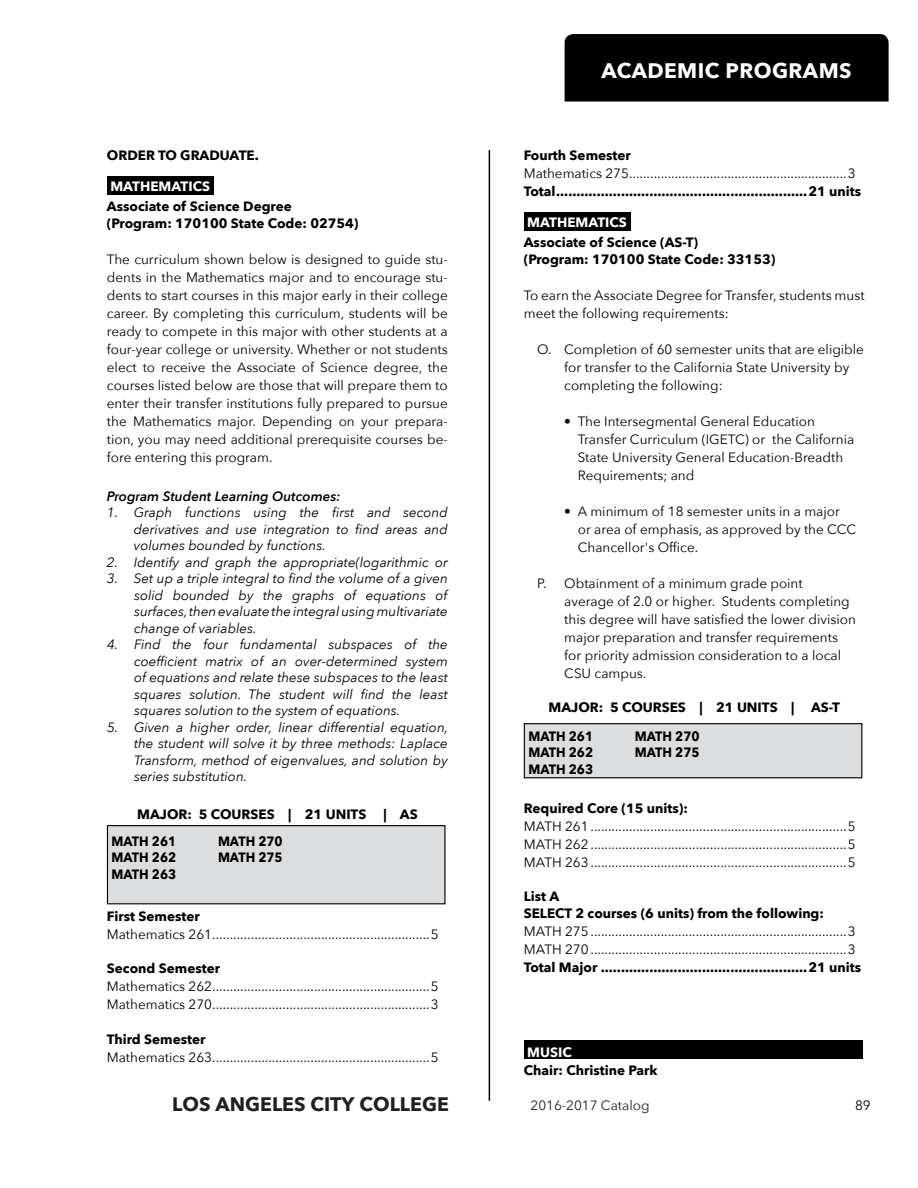
<style>
.page{position:relative;width:918px;height:1188px;background:#fff}
.page>*{position:absolute;margin:0;border:0;box-sizing:border-box;transform-origin:0 0}
.t1{font:700 21px "Avenir Next";letter-spacing:.02em;color:#fff}
.t2{font:700 19.5px "Avenir Next";color:#221f1f}
.t3{font:13.5px/18px "Avenir Next";color:#000}
.t4{font:italic 13.5px/16.5px "Avenir Next";color:#000;text-align:justify}
.t5{font:700 13.5px/16.5px "Avenir Next";color:#000}
.t6{font:700 13.5px "Avenir Next";color:#000;scale:.93 1}
.t7{font:italic 600 13.5px "Avenir Next";color:#000}
.t8{font:700 13.5px "Avenir Next";color:#fff}
.t9{font:13.5px "Avenir Next";color:#221f1f}
</style>
<div class="page">
<hr style="left:489px;top:150px;width:1px;height:951px;background:#000">
<div style="left:565px;top:34px;width:324px;height:68px;background:#000"></div>
<div style="left:107px;top:177px;width:106px;height:18px;background:#000"></div>
<div style="left:107px;top:826px;width:338px;height:78px;background:#dcddde"></div>
<div style="left:107px;top:825px;width:339px;height:79px;border:1px solid #000"></div>
<div style="left:524px;top:213px;width:106px;height:18px;background:#000"></div>
<div style="left:524px;top:724px;width:338px;height:54px;background:#dcddde"></div>
<div style="left:524px;top:723px;width:338px;height:55px;border:1px solid #000"></div>
<div style="left:524px;top:1041px;width:339px;height:18px;background:#000"></div>
<p class="t5" style="left:107px;top:147px;width:153px">ORDER TO GRADUATE.</p>
<p class="t8" style="left:110px;top:175px;width:101px">MATHEMATICS</p>
<p class="t5" style="left:107px;top:198px;width:253px">Associate of Science Degree (Program: 170100 State Code: 02754)</p>
<p class="t3" style="left:107px;top:250px;width:342px;text-align:justify">The curriculum shown below is designed to guide stu&shy;dents in the Mathematics major and to encourage stu&shy;dents to start courses in this major early in their college career. By completing this curriculum, students will be ready to compete in this major with other students at a four-year college or university. Whether or not students elect to receive the Associate of Science degree, the courses listed below are those that will prepare them to enter their transfer institutions fully prepared to pursue the Mathematics major. Depending on your prepara&shy;tion, you may need additional prerequisite courses be&shy;fore entering this program.</p>
<p class="t7" style="left:107px;top:485px;width:235px">Program Student Learning Outcomes:</p>
<p class="t4" style="left:134px;top:504px;width:315px;text-indent:-27px">1. Graph functions using the first and second derivatives and use integration to find areas and volumes bounded by functions.</p>
<p class="t4" style="left:107px;top:553px;width:342px">2. Identify and graph the appropriate(logarithmic or</p>
<p class="t4" style="left:134px;top:570px;width:315px;text-indent:-27px">3. Set up a triple integral to find the volume of a given solid bounded by the graphs of equations of surfaces, then evaluate the integral using multivariate change of variables.</p>
<p class="t4" style="left:134px;top:636px;width:315px;text-indent:-27px">4. Find the four fundamental subspaces of the coefficient matrix of an over-determined system of equations and relate these subspaces to the least squares solution. The student will find the least squares solution to the system of equations.</p>
<p class="t4" style="left:134px;top:718px;width:316px;text-indent:-27px">5. Given a higher order, linear differential equation, the student will solve it by three methods: Laplace Transform, method of eigenvalues, and solution by series substitution.</p>
<p class="t5" style="left:137px;top:806px;width:231px">MAJOR: 5 COURSES | 21 UNITS</p>
<p class="t5" style="left:383px;top:806px;width:36px">| AS</p>
<p class="t6" style="left:112px;top:830px;width:71px">MATH 261</p>
<p class="t6" style="left:218px;top:830px;width:71px">MATH 270</p>
<p class="t6" style="left:112px;top:846px;width:71px">MATH 262</p>
<p class="t6" style="left:218px;top:846px;width:71px">MATH 275</p>
<p class="t6" style="left:112px;top:863px;width:71px">MATH 263</p>
<p class="t5" style="left:107px;top:908px;width:94px">First Semester</p>
<p class="t3" style="left:107px;top:925px;width:333px">Mathematics 261..............................................................5</p>
<p class="t5" style="left:107px;top:960px;width:115px">Second Semester</p>
<p class="t3" style="left:107px;top:977px;width:333px">Mathematics 262..............................................................5<br>Mathematics 270..............................................................3</p>
<p class="t5" style="left:107px;top:1031px;width:100px">Third Semester</p>
<p class="t3" style="left:107px;top:1048px;width:333px">Mathematics 263..............................................................5</p>
<h1 class="t1" style="left:602px;top:53px;width:252px">ACADEMIC PROGRAMS</h1>
<p class="t5" style="left:524px;top:147px;width:109px">Fourth Semester</p>
<p class="t3" style="left:524px;top:164px;width:333px">Mathematics 275..............................................................3</p>
<p class="t5" style="left:524px;top:183px;width:339px">Total..............................................................21 units</p>
<p class="t8" style="left:527px;top:211px;width:101px">MATHEMATICS</p>
<p class="t5" style="left:524px;top:234px;width:253px">Associate of Science (AS-T)<br>(Program: 170100 State Code: 33153)</p>
<p class="t3" style="left:524px;top:286px;width:342px">To earn the Associate Degree for Transfer, students must meet the following requirements:</p>
<p class="t3" style="left:564px;top:340px;width:301px;text-indent:-27px">O. Completion of 60 semester units that are eligible for transfer to the California State University by completing the following:</p>
<p class="t3" style="left:578px;top:412px;width:278px;text-indent:-14px">• The Intersegmental General Education Transfer Curriculum (IGETC) or the California State University General Education-Breadth Requirements; and</p>
<p class="t3" style="left:578px;top:502px;width:280px;text-indent:-14px">• A minimum of 18 semester units in a major or area of emphasis, as approved by the CCC<br>Chancellor's Office.</p>
<p class="t3" style="left:564px;top:574px;width:293px;text-indent:-27px">P. Obtainment of a minimum grade point<br>average of 2.0 or higher. Students completing this degree will have satisfied the lower division major preparation and transfer requirements for priority admission consideration to a local CSU campus.</p>
<p class="t5" style="left:528px;top:693px;width:313px;line-height:28.7px;text-indent:20px">MAJOR: 5 COURSES | 21 UNITS | AS-T<br>MATH 261</p>
<p class="t6" style="left:635px;top:725px;width:71px">MATH 270</p>
<p class="t6" style="left:528px;top:741px;width:71px">MATH 262</p>
<p class="t6" style="left:635px;top:741px;width:71px">MATH 275</p>
<p class="t6" style="left:528px;top:758px;width:71px">MATH 263</p>
<p class="t5" style="left:524px;top:800px;width:166px">Required Core (15 units):</p>
<p class="t3" style="left:524px;top:817px;width:333px;text-align:justify">MATH 261.........................................................................5<br>MATH 262.........................................................................5<br>MATH 263.........................................................................5</p>
<p class="t5" style="left:524px;top:888px;width:302px">List A<br>SELECT 2 courses (6 units) from the following:</p>
<p class="t3" style="left:524px;top:922px;width:333px">MATH 275.........................................................................3<br>MATH 270.........................................................................3</p>
<p class="t5" style="left:524px;top:959px;width:339px">Total Major ...................................................21 units</p>
<p class="t8" style="left:527px;top:1040px;width:46px">MUSIC</p>
<p class="t5" style="left:524px;top:1062px;width:135px">Chair: Christine Park</p>
<h2 class="t2" style="left:172px;top:1088px;width:278px">LOS ANGELES CITY COLLEGE</h2>
<p class="t9" style="left:531px;top:1094px;width:120px">2016-2017 Catalog</p>
<p class="t3" style="left:855px;top:1096px;width:17px">89</p>
</div>
